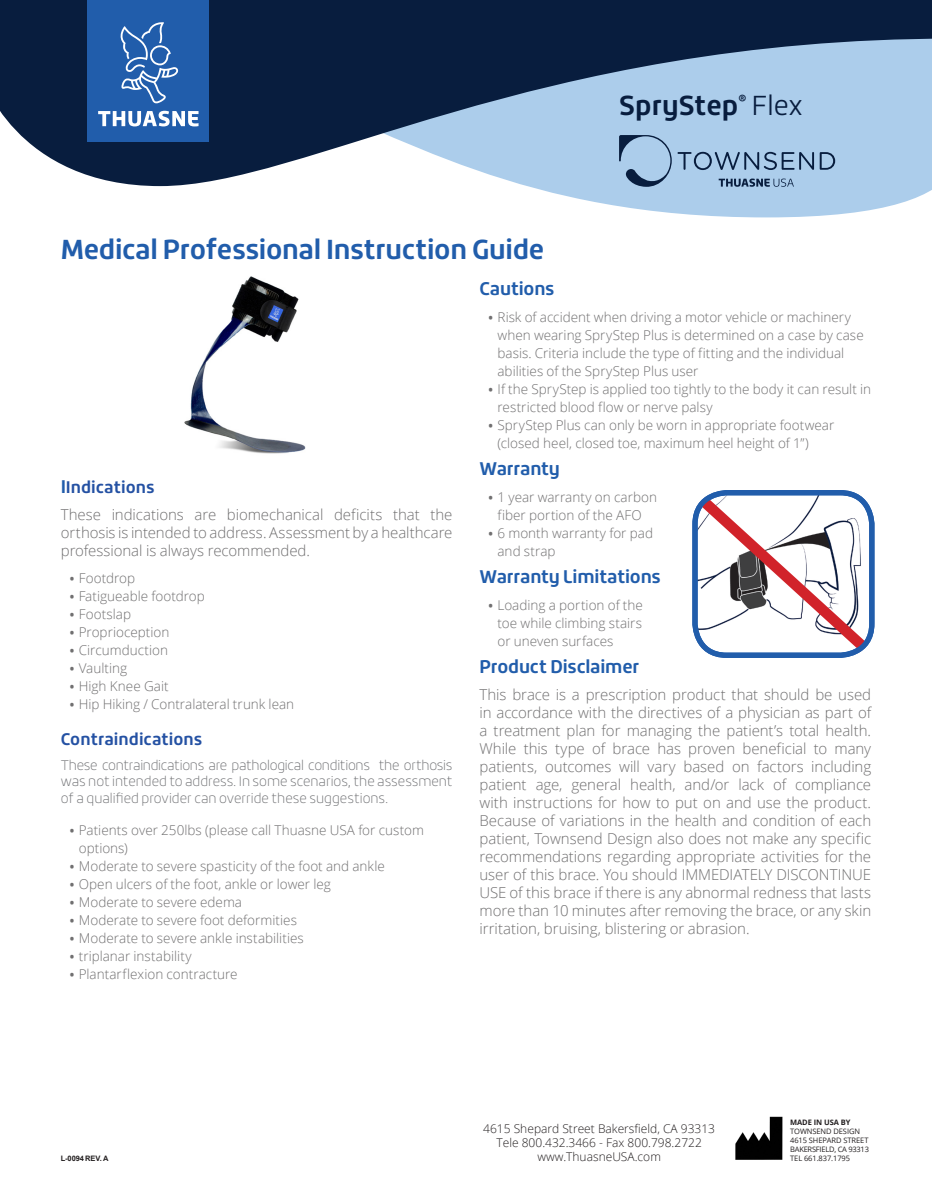
<style>
.page{position:relative;width:932px;height:1202px;background:#fff}
.page>*{position:absolute;margin:0;border:0;box-sizing:border-box;transform-origin:0 0}
.Heading{font:700 27px "Roihu";letter-spacing:-.015em;color:#215dab}
.t1{font:700 27px "Roihu";color:#081d3e}
.Paragraph_Heading{font:700 18px "Roihu";letter-spacing:-.01em;color:#215dab}
.Paragraph_Heading-2{font:700 16.5px "Roihu";color:#2451a3}
.Body{font:300 15px/18px "Open Sans";letter-spacing:-.005em;color:#706f70;text-align:justify}
.t2{font:300 13.5px/18px "Open Sans";color:#706f70}
.t3{font:100 13.5px/16.2px "Roihu";color:#6c6d70;text-align:justify}
.t4{font:300 12px/14.4px "Open Sans";color:#231f20;text-align:center}
.t5{font:7.5px/9px "Open Sans";letter-spacing:-.01em;color:#231f20}
.t6{font:700 7.5px "Open Sans";letter-spacing:-.01em;color:#231f20}
.Footer_Legal{font:700 7.5px "Arial";letter-spacing:-.015em;color:#231f20}
.s1{font-weight:300}
.s2{font-size:18px;color:#215dab}
.s3{font-weight:700;font-size:12px}
</style>
<div class="page">
<svg style="left:153px;top:186px;width:779px;height:31px"></svg>
<svg style="left:0;top:0;width:932px;height:186px;background:#556c8a"></svg>
<svg style="left:718px;top:178px;width:76px;height:9px"></svg>
<svg style="left:619px;top:135px;width:52px;height:52px;background:#89a7c6"></svg>
<svg style="left:677px;top:152px;width:158px;height:18px;background:#809dbc"></svg>
<img style="left:735px;top:1116px;width:48px;height:44px">
<div style="left:88px;top:0;width:121px;height:142px;background:#215dab"></div>
<svg style="left:98px;top:111px;width:100px;height:15px"></svg>
<svg style="left:120px;top:22px;width:58px;height:81px"></svg>
<svg style="left:698px;top:490px;width:177px;height:162px"></svg>
<div style="left:692px;top:490px;width:182px;height:168px;border:5px solid #215dab;border-radius:32px"></div>
<img style="left:184px;top:276px;width:122px;height:178px">
<p class="Heading" style="left:61px;top:234px;width:485px">Medical Professional Instruction Guide</p>
<h1 class="t1" style="left:619px;top:90px;width:185px">SpryStep<sup>®</sup> <span class="s1">Flex</span></h1>
<p class="Paragraph_Heading-2" style="left:61px;top:477px;width:95px"><span class="s2">I</span>Indications</p>
<p class="Body" style="left:61px;top:505px;width:393px">These indications are biomechanical deficits that the orthosis is intended to address. Assessment by a healthcare professional is always recommended.</p>
<p class="t2" style="left:70px;top:568px;width:67px"><span class="s3">•</span> Footdrop</p>
<p class="t2" style="left:70px;top:586px;width:137px"><span class="s3">•</span> Fatigueable footdrop</p>
<p class="t2" style="left:70px;top:604px;width:63px"><span class="s3">•</span> Footslap</p>
<p class="t2" style="left:70px;top:622px;width:101px"><span class="s3">•</span> Proprioception</p>
<p class="t2" style="left:70px;top:640px;width:100px"><span class="s3">•</span> Circumduction</p>
<p class="t2" style="left:70px;top:658px;width:59px"><span class="s3">•</span> Vaulting</p>
<p class="t2" style="left:70px;top:676px;width:100px"><span class="s3">•</span> High Knee Gait</p>
<p class="t2" style="left:70px;top:694px;width:226px"><span class="s3">•</span> Hip Hiking / Contralateral trunk lean</p>
<p class="Paragraph_Heading-2" style="left:61px;top:729px;width:143px">Contraindications</p>
<p class="t3" style="left:61px;top:757px;width:393px">These contraindications are pathological conditions the orthosis was not intended to address. In some scenarios, the assessment of a qualified provider can override these suggestions.</p>
<p class="t2" style="left:79px;top:820px;width:347px;text-indent:-9px"><span class="s3">•</span> Patients over 250lbs (please call Thuasne USA for custom options)</p>
<p class="t2" style="left:70px;top:856px;width:316px"><span class="s3">•</span> Moderate to severe spasticity of the foot and ankle</p>
<p class="t2" style="left:70px;top:874px;width:262px"><span class="s3">•</span> Open ulcers of the foot, ankle or lower leg</p>
<p class="t2" style="left:70px;top:892px;width:174px"><span class="s3">•</span> Moderate to severe edema</p>
<p class="t2" style="left:70px;top:910px;width:229px"><span class="s3">•</span> Moderate to severe foot deformities</p>
<p class="t2" style="left:70px;top:928px;width:235px"><span class="s3">•</span> Moderate to severe ankle instabilities</p>
<p class="t2" style="left:70px;top:946px;width:123px"><span class="s3">•</span> triplanar instability</p>
<p class="t2" style="left:70px;top:964px;width:169px"><span class="s3">•</span> Plantarflexion contracture</p>
<p class="Paragraph_Heading" style="left:479px;top:278px;width:77px">Cautions</p>
<p class="t2" style="left:497px;top:307px;width:368px;text-indent:-9px"><span class="s3">•</span> Risk of accident when driving a motor vehicle or machinery when wearing SpryStep Plus is determined on a case by case basis. Criteria include the type of fitting and the individual abilities of the SpryStep Plus user</p>
<p class="t2" style="left:497px;top:379px;width:375px;text-indent:-9px"><span class="s3">•</span> If the SpryStep is applied too tightly to the body it can result in restricted blood flow or nerve palsy</p>
<p class="t2" style="left:497px;top:415px;width:338px;text-indent:-9px"><span class="s3">•</span> SpryStep Plus can only be worn in appropriate footwear (closed heel, closed toe, maximum heel height of 1”)</p>
<p class="Paragraph_Heading" style="left:479px;top:458px;width:82px">Warranty</p>
<p class="t2" style="left:488px;top:487px;width:170px;text-align:center"><span class="s3">•</span> 1 year warranty on carbon fiber portion of the AFO</p>
<p class="t2" style="left:497px;top:523px;width:157px;text-indent:-9px"><span class="s3">•</span> 6 month warranty for pad and strap</p>
<p class="Paragraph_Heading" style="left:479px;top:566px;width:183px">Warranty Limitations</p>
<p class="t2" style="left:497px;top:595px;width:147px;text-align:justify;text-indent:-9px"><span class="s3">•</span> Loading a portion of the toe while climbing stairs or uneven surfaces</p>
<p class="Paragraph_Heading" style="left:479px;top:656px;width:161px">Product Disclaimer</p>
<p class="Body" style="left:479px;top:685px;width:393px">This brace is a prescription product that should be used in accordance with the directives of a physician as part of a treatment plan for managing the patient’s total health.<br>While this type of brace has proven beneficial to many patients, outcomes will vary based on factors including patient age, general health, and/or lack of compliance with instructions for how to put on and use the product.<br>Because of variations in the health and condition of each patient, Townsend Design also does not make any specific recommendations regarding appropriate activities for the user of this brace. You should IMMEDIATELY DISCONTINUE USE of this brace if there is any abnormal redness that lasts more than 10 minutes after removing the brace, or any skin irritation, bruising, blistering or abrasion.</p>
<p class="Footer_Legal" style="left:61px;top:1153px;width:49px">L-0094 REV. A</p>
<p class="t4" style="left:483px;top:1120px;width:233px">4615 Shepard Street Bakersfield, CA 93313<br>Tele 800.432.3466 - Fax 800.798.2722 www.ThuasneUSA.com</p>
<p class="t6" style="left:790px;top:1117px;width:62px">MADE IN USA BY</p>
<p class="t5" style="left:790px;top:1127px;width:80px">TOWNSEND DESIGN<br>4615 SHEPARD STREET<br>BAKERSFIELD, CA 93313<br>TEL 661.837.1795</p>
</div>
